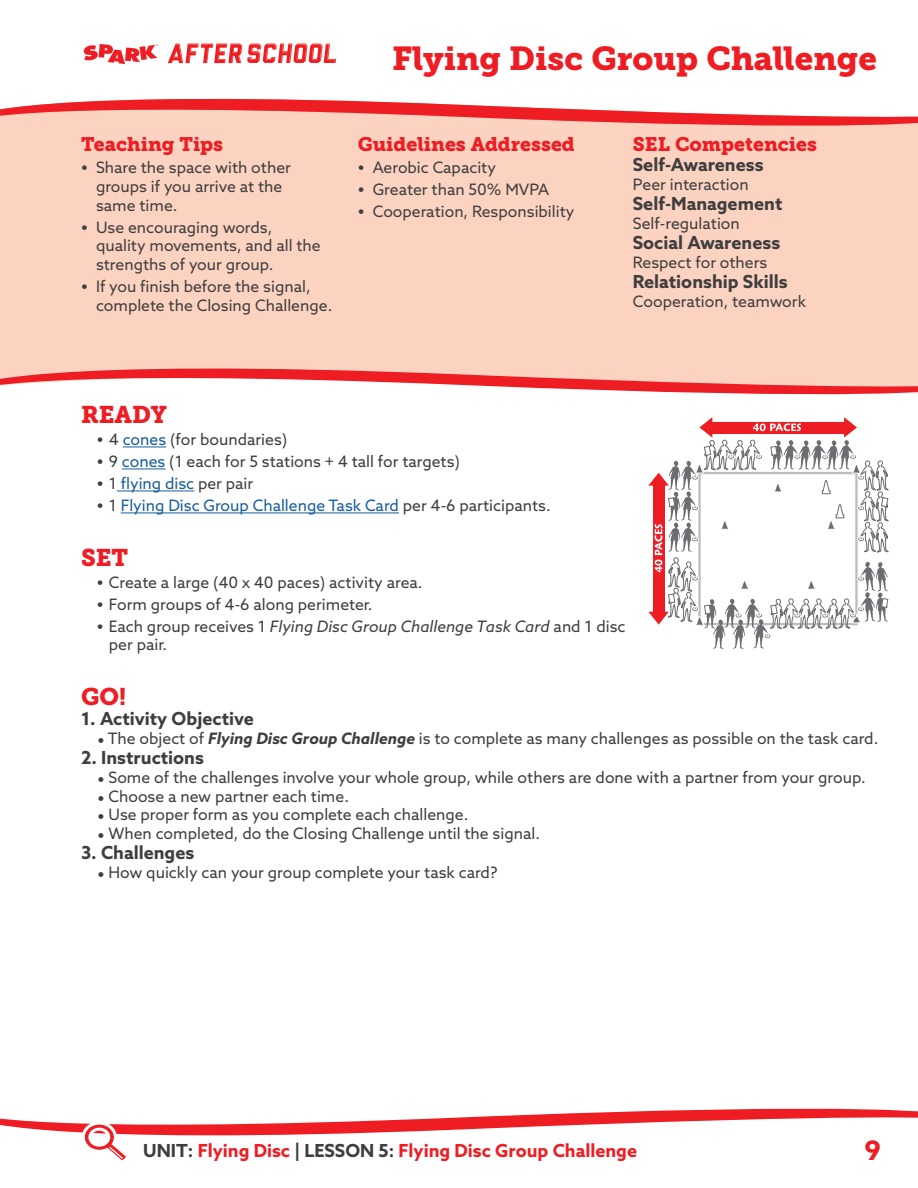
<style>
.page{position:relative;width:918px;height:1188px;background:#fff}
.page>*{position:absolute;margin:0;border:0;box-sizing:border-box;transform-origin:0 0}
.t1{font:33px "Museo Slab 900";color:#ee1d23}
.t2{font:700 26.85px "Azo Sans";color:#ee1d23}
.t3{font:24px "Museo Slab 900";color:#ee1d23}
.t4{font:19.5px "Museo Slab 900";color:#ee1d23}
.t5{font:700 18px "Azo Sans";color:#3e3e3f}
.t6{font:700 18px "Azo Sans";color:#ee1d23}
.t7{font:15.75px/18.8px "Azo Sans";color:#3e3e3f}
.t8{font:15.75px "Azo Sans";color:#175d9e}
.s1{font-weight:700;font-size:18px}
.s2{color:#175d9e}
.s3{font-weight:700;font-size:18px;color:#3e3e3f}
.s4{color:#3e3e3f}
.s5{font-style:italic}
.s6{font-weight:700;font-style:italic}
</style>
<div class="page">
<div style="left:0;top:134px;width:918px;height:80px;background:#fcd2c0"></div>
<div style="left:0;top:214px;width:918px;height:143px;background:#fcd2c0"></div>
<svg style="left:0;top:357px;width:918px;height:37px"></svg>
<svg style="left:0;top:98px;width:918px;height:36px"></svg>
<svg style="left:168px;top:44px;width:168px;height:20px"></svg>
<svg style="left:83px;top:44px;width:75px;height:20px"></svg>
<svg style="left:648px;top:417px;width:241px;height:232px"></svg>
<hr style="left:123px;top:447px;width:43px;height:1px;background:#175d9e">
<hr style="left:122px;top:469px;width:43px;height:1px;background:#175d9e">
<hr style="left:117px;top:491px;width:77px;height:1px;background:#175d9e">
<hr style="left:121px;top:513px;width:278px;height:1px;background:#175d9e">
<svg style="left:0;top:1108px;width:918px;height:28px"></svg>
<p class="t4" style="left:81px;top:133px;width:144px">Teaching Tips</p>
<p class="t7" style="left:96px;top:158px;width:196px;text-indent:-15px"><span class="s1">•</span> Share the space with other groups if you arrive at the same time.</p>
<p class="t7" style="left:96px;top:217px;width:226px;text-indent:-15px"><span class="s1">•</span> Use encouraging words, quality movements, and all the strengths of your group.</p>
<p class="t7" style="left:96px;top:277px;width:238px;text-indent:-15px"><span class="s1">•</span> If you finish before the signal, complete the Closing Challenge.</p>
<h1 class="t1" style="left:392px;top:39px;width:486px">Flying Disc Group Challenge</h1>
<p class="t4" style="left:358px;top:133px;width:219px">Guidelines Addressed</p>
<p class="t7" style="left:358px;top:158px;width:140px"><span class="s1">•</span> Aerobic Capacity</p>
<p class="t7" style="left:358px;top:180px;width:193px"><span class="s1">•</span> Greater than 50% MVPA</p>
<p class="t7" style="left:358px;top:202px;width:218px"><span class="s1">•</span> Cooperation, Responsibility</p>
<p class="t4" style="left:633px;top:133px;width:186px">SEL Competencies</p>
<p class="t5" style="left:633px;top:153px;width:132px">Self-Awareness</p>
<p class="t7" style="left:633px;top:175px;width:117px">Peer interaction</p>
<p class="t5" style="left:633px;top:192px;width:151px">Self-Management</p>
<p class="t7" style="left:633px;top:214px;width:108px">Self-regulation</p>
<p class="t5" style="left:633px;top:231px;width:149px">Social Awareness</p>
<p class="t7" style="left:633px;top:253px;width:136px">Respect for others</p>
<p class="t5" style="left:633px;top:270px;width:156px">Relationship Skills</p>
<p class="t7" style="left:633px;top:292px;width:175px">Cooperation, teamwork</p>
<h3 class="t3" style="left:81px;top:401px;width:87px">READY</h3>
<p class="t7" style="left:97px;top:430px;width:192px"><span class="s1">•</span> 4 <span class="s2">cones</span> (for boundaries)</p>
<p class="t7" style="left:97px;top:452px;width:365px"><span class="s1">•</span> 9 <span class="s2">cones</span> (1 each for 5 stations + 4 tall for targets)</p>
<p class="t8" style="left:97px;top:473px;width:158px"><span class="s3">•</span> <span class="s4">1</span> flying disc <span class="s4">per pair</span></p>
<p class="t8" style="left:97px;top:495px;width:455px"><span class="s3">•</span> <span class="s4">1</span> Flying Disc Group Challenge Task Card <span class="s4">per 4-6 participants.</span></p>
<h3 class="t3" style="left:81px;top:543px;width:49px">SET</h3>
<p class="t7" style="left:97px;top:572px;width:327px"><span class="s1">•</span> Create a large (40 x 40 paces) activity area.</p>
<p class="t7" style="left:97px;top:594px;width:277px"><span class="s1">•</span> Form groups of 4-6 along perimeter.</p>
<p class="t7" style="left:109px;top:616px;width:518px;text-indent:-12px"><span class="s1">•</span> Each group receives 1 <span class="s5">Flying Disc Group Challenge Task Card</span> and 1 disc per pair.</p>
<h3 class="t3" style="left:81px;top:683px;width:47px">GO!</h3>
<p class="t5" style="left:81px;top:707px;width:174px">1. Activity Objective</p>
<p class="t7" style="left:108px;top:729px;width:772px">The object of <span class="s6">Flying Disc Group Challenge</span> is to complete as many challenges as possible on the task card.</p>
<p class="t5" style="left:81px;top:746px;width:124px">2. Instructions</p>
<p class="t7" style="left:108px;top:768px;width:759px">Some of the challenges involve your whole group, while others are done with a partner from your group.<br>Choose a new partner each time.<br>Use proper form as you complete each challenge.<br>When completed, do the Closing Challenge until the signal.</p>
<p class="t5" style="left:81px;top:841px;width:115px">3. Challenges</p>
<p class="t7" style="left:109px;top:863px;width:390px">How quickly can your group complete your task card?</p>
<p class="t6" style="left:143px;top:1138px;width:495px"><span class="s4">UNIT:</span> Flying Disc <span class="s4">| LESSON 5:</span> Flying Disc Group Challenge</p>
<h2 class="t2" style="left:865px;top:1132px;width:18px">9</h2>
</div>
